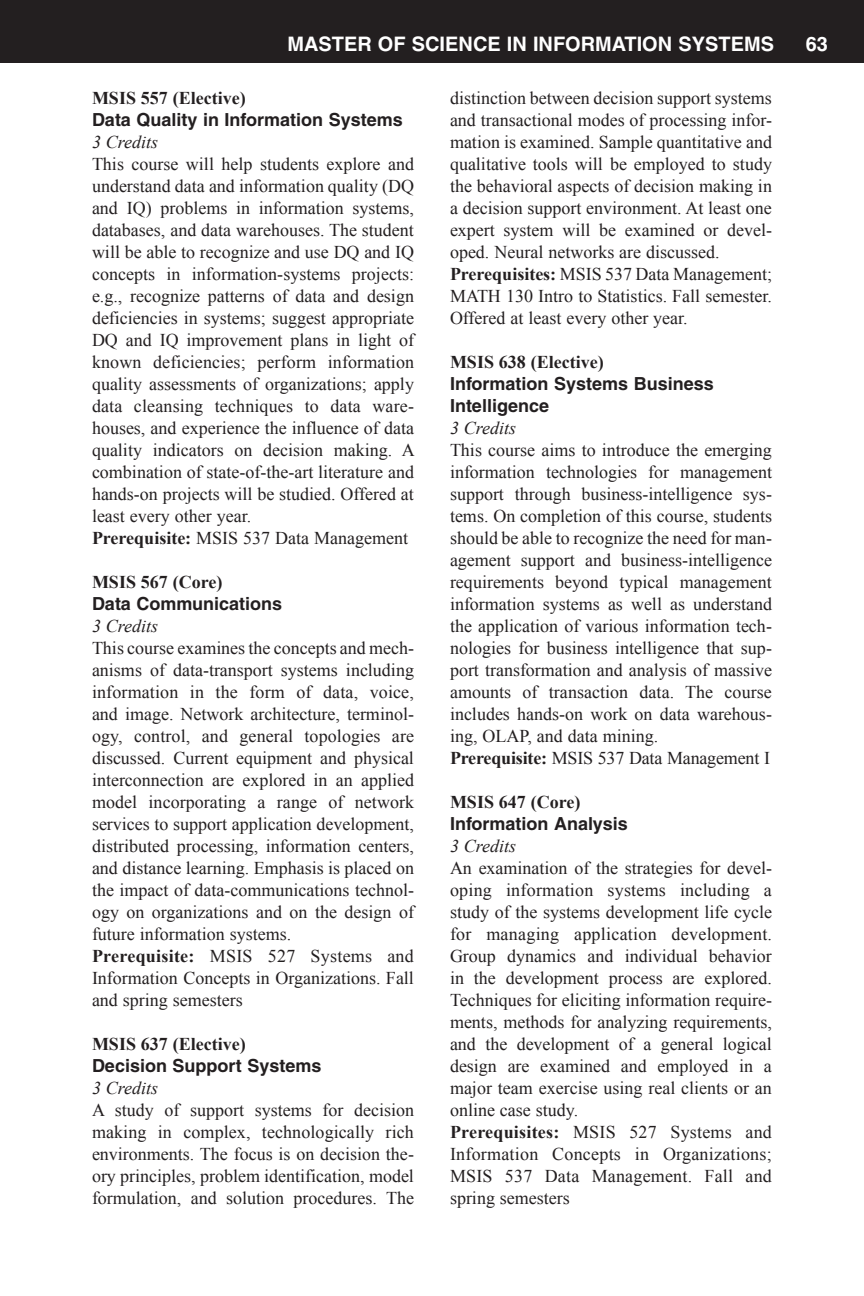
<style>
.page{position:relative;width:864px;height:1296px;background:#fff}
.page>*{position:absolute;margin:0;border:0;box-sizing:border-box;transform-origin:0 0}
.t1{font:700 20px "Helvetica";color:#fff}
.Course_Description{font:18px/22px "Times New Roman";color:#231f20;text-align:justify}
.Course_Name{font:700 18px/22px "Helvetica";color:#231f20}
.Course_Number{font:700 18px "Times New Roman";color:#231f20}
.Course_Credits{font:italic 18px "Times New Roman";color:#231f20}
.s1{font-weight:700}
</style>
<div class="page">
<div style="left:0;top:0;width:864px;height:63px;background:#231f20"></div>
<p class="t1" style="left:287px;top:32px;width:488px">Master of Science in information systems</p>
<p class="t1" style="left:806px;top:32px;width:24px">63</p>
<p class="Course_Number" style="left:92px;top:86px;width:155px">MSIS 557 (Elective)</p>
<p class="Course_Name" style="left:92px;top:109px;width:312px">Data Quality in Information Systems</p>
<p class="Course_Credits" style="left:92px;top:130px;width:68px">3 Credits</p>
<p class="Course_Description" style="left:92px;top:153px;width:324px">This course will help students explore and understand data and information quality (DQ and IQ) problems in information systems, databases, and data warehouses. The student will be able to recognize and use DQ and IQ concepts in information-systems projects: e.g., recognize patterns of data and design deficiencies in systems; suggest appropriate DQ and IQ improvement plans in light of known deficiencies; perform information quality assessments of organizations; apply data cleansing techniques to data ware&shy;houses, and experience the influence of data quality indicators on decision making. A combination of state-of-the-art literature and hands-on projects will be studied. Offered at least every other year.</p>
<p class="Course_Description" style="left:92px;top:527px;width:318px"><span class="s1">Prerequisite:</span> MSIS 537 Data Management</p>
<p class="Course_Number" style="left:92px;top:570px;width:132px">MSIS 567 (Core)</p>
<p class="Course_Name" style="left:92px;top:593px;width:192px">Data Communications</p>
<p class="Course_Credits" style="left:92px;top:614px;width:68px">3 Credits</p>
<p class="Course_Description" style="left:92px;top:637px;width:324px">This course examines the concepts and mech&shy;anisms of data-transport systems including information in the form of data, voice, and image. Network architecture, terminol&shy;ogy, control, and general topologies are discussed. Current equipment and physical interconnection are explored in an applied model incorporating a range of network services to support application development, distributed processing, information centers, and distance learning. Emphasis is placed on the impact of data-communications technol&shy;ogy on organizations and on the design of future information systems.</p>
<p class="Course_Description" style="left:92px;top:945px;width:324px"><span class="s1">Prerequisite:</span> MSIS 527 Systems and Information Concepts in Organizations. Fall and spring semesters</p>
<p class="Course_Number" style="left:92px;top:1032px;width:155px">MSIS 637 (Elective)</p>
<p class="Course_Name" style="left:92px;top:1055px;width:231px">Decision Support Systems</p>
<p class="Course_Credits" style="left:92px;top:1076px;width:68px">3 Credits</p>
<p class="Course_Description" style="left:92px;top:1099px;width:324px">A study of support systems for decision making in complex, technologically rich environments. The focus is on decision the&shy;ory principles, problem identification, model formulation, and solution procedures. The</p>
<p class="Course_Description" style="left:450px;top:87px;width:324px">distinction between decision support systems and transactional modes of processing infor&shy;mation is examined. Sample quantitative and qualitative tools will be employed to study the behavioral aspects of decision making in a decision support environment. At least one expert system will be examined or devel&shy;oped. Neural networks are discussed.</p>
<p class="Course_Description" style="left:450px;top:263px;width:324px"><span class="s1">Prerequisites:</span> MSIS 537 Data Management; MATH 130 Intro to Statistics. Fall semester.<br>Offered at least every other year.</p>
<p class="Course_Number" style="left:450px;top:350px;width:155px">MSIS 638 (Elective)</p>
<p class="Course_Name" style="left:450px;top:373px;width:265px">Information Systems Business<br>Intelligence</p>
<p class="Course_Credits" style="left:450px;top:416px;width:68px">3 Credits</p>
<p class="Course_Description" style="left:450px;top:439px;width:324px">This course aims to introduce the emerging information technologies for management support through business-intelligence sys&shy;tems. On completion of this course, students should be able to recognize the need for man&shy;agement support and business-intelligence requirements beyond typical management information systems as well as understand the application of various information tech&shy;nologies for business intelligence that sup&shy;port transformation and analysis of massive amounts of transaction data. The course includes hands-on work on data warehous&shy;ing, OLAP, and data mining.</p>
<p class="Course_Description" style="left:450px;top:747px;width:322px"><span class="s1">Prerequisite:</span> MSIS 537 Data Management I</p>
<p class="Course_Number" style="left:450px;top:790px;width:132px">MSIS 647 (Core)</p>
<p class="Course_Name" style="left:450px;top:813px;width:179px">Information Analysis</p>
<p class="Course_Credits" style="left:450px;top:834px;width:68px">3 Credits</p>
<p class="Course_Description" style="left:450px;top:857px;width:324px">An examination of the strategies for devel&shy;oping information systems including a study of the systems development life cycle for managing application development.<br>Group dynamics and individual behavior in the development process are explored.<br>Techniques for eliciting information require&shy;ments, methods for analyzing requirements, and the development of a general logical design are examined and employed in a major team exercise using real clients or an online case study.</p>
<p class="Course_Description" style="left:450px;top:1121px;width:323px"><span class="s1">Prerequisites:</span> MSIS 527 Systems and Information Concepts in Organizations; MSIS 537 Data Management. Fall and spring semesters</p>
</div>
